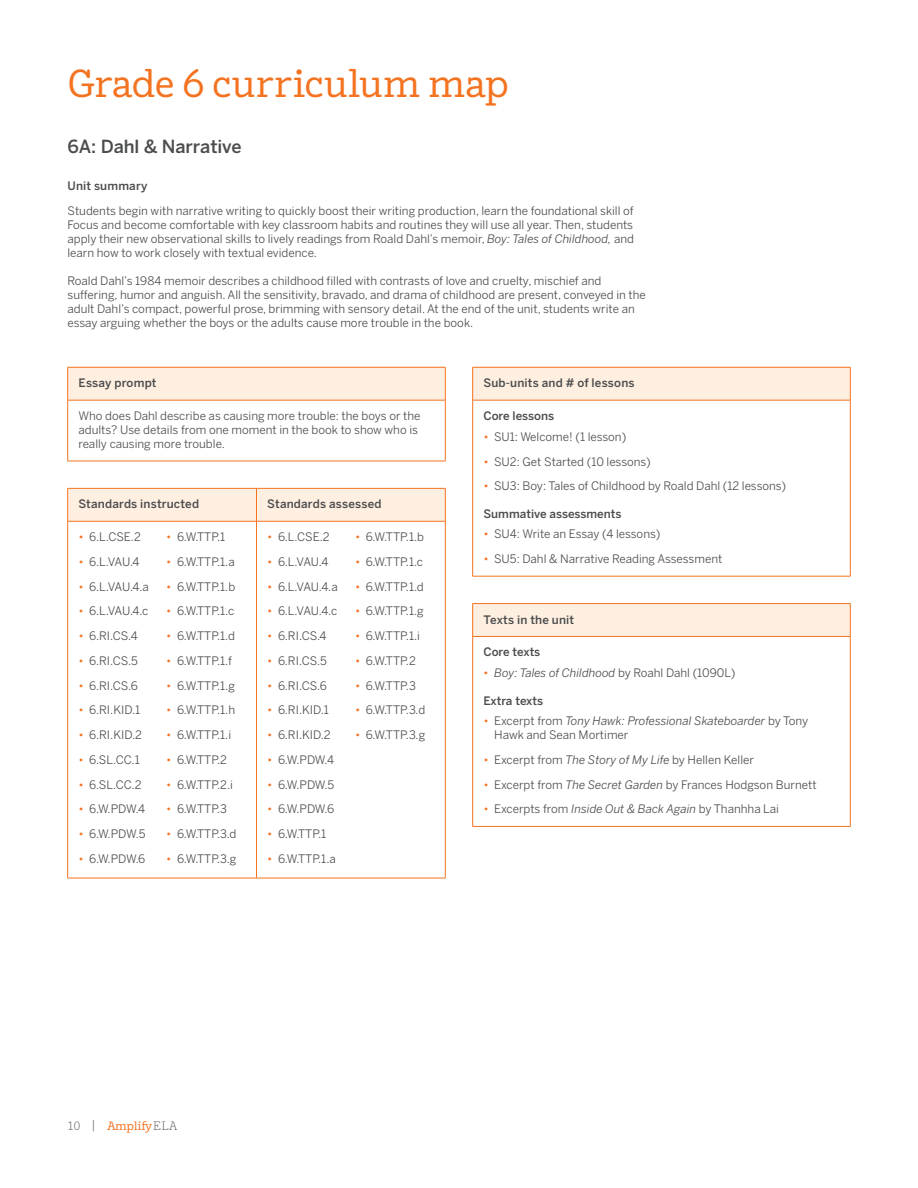
<style>
.page{position:relative;width:918px;height:1188px;background:#fff}
.page>*{position:absolute;margin:0;border:0;box-sizing:border-box;transform-origin:0 0}
.t1{font:39px "Amplify";color:#f47321}
.t2{font:500 18px "Benton Sans";letter-spacing:-.005em;color:#4b4c4d}
.t3{font:300 12px "Amplify";color:#4b4c4d}
.t4{font:11.7px/14px "Benton Sans";color:#4b4c4d}
.t5{font:500 11.7px "Benton Sans";letter-spacing:.01em;color:#4b4c4d}
.t6{font:italic 11.7px "Benton Sans";color:#4b4c4d}
.t7{font:500 11.7px "Benton Sans";letter-spacing:-.01em;color:#4b4c4d}
.s1{font-style:italic}
.s2{color:#f47321}
.s3{font-style:normal}
.s4{font-weight:400;color:#f47321}
</style>
<div class="page">
<div style="left:68px;top:489px;width:377px;height:32px;background:#feefe1"></div>
<hr style="left:68px;top:488px;width:188px;height:1px;background:#f47321">
<hr style="left:67px;top:489px;width:1px;height:32px;background:#f47321">
<hr style="left:256px;top:488px;width:190px;height:1px;background:#f47321">
<hr style="left:256px;top:489px;width:1px;height:32px;background:#f47321">
<hr style="left:445px;top:489px;width:1px;height:32px;background:#f47321">
<hr style="left:68px;top:521px;width:188px;height:1px;background:#f47321">
<hr style="left:67px;top:521px;width:1px;height:357px;background:#f47321">
<hr style="left:256px;top:521px;width:190px;height:1px;background:#f47321">
<hr style="left:256px;top:521px;width:1px;height:357px;background:#f47321">
<hr style="left:445px;top:521px;width:1px;height:357px;background:#f47321">
<hr style="left:68px;top:878px;width:188px;height:1px;background:#f47321">
<hr style="left:256px;top:878px;width:190px;height:1px;background:#f47321">
<div style="left:68px;top:367px;width:377px;height:33px;background:#feefe1"></div>
<hr style="left:68px;top:367px;width:378px;height:1px;background:#f47321">
<hr style="left:67px;top:367px;width:1px;height:33px;background:#f47321">
<hr style="left:445px;top:367px;width:1px;height:33px;background:#f47321">
<hr style="left:68px;top:400px;width:378px;height:1px;background:#f47321">
<hr style="left:67px;top:400px;width:1px;height:61px;background:#f47321">
<hr style="left:445px;top:400px;width:1px;height:61px;background:#f47321">
<hr style="left:68px;top:461px;width:378px;height:1px;background:#f47321">
<div style="left:473px;top:367px;width:377px;height:33px;background:#feefe1"></div>
<hr style="left:472px;top:367px;width:378px;height:1px;background:#f47321">
<hr style="left:472px;top:367px;width:1px;height:33px;background:#f47321">
<hr style="left:850px;top:367px;width:1px;height:33px;background:#f47321">
<hr style="left:472px;top:400px;width:378px;height:1px;background:#f47321">
<hr style="left:472px;top:400px;width:1px;height:176px;background:#f47321">
<hr style="left:850px;top:400px;width:1px;height:176px;background:#f47321">
<hr style="left:472px;top:576px;width:378px;height:1px;background:#f47321">
<div style="left:473px;top:604px;width:377px;height:32px;background:#feefe1"></div>
<hr style="left:472px;top:603px;width:378px;height:1px;background:#f47321">
<hr style="left:472px;top:604px;width:1px;height:32px;background:#f47321">
<hr style="left:850px;top:604px;width:1px;height:32px;background:#f47321">
<hr style="left:472px;top:636px;width:378px;height:1px;background:#f47321">
<hr style="left:472px;top:637px;width:1px;height:189px;background:#f47321">
<hr style="left:850px;top:637px;width:1px;height:189px;background:#f47321">
<hr style="left:472px;top:826px;width:378px;height:1px;background:#f47321">
<h1 class="t1" style="left:68px;top:60px;width:443px">Grade 6 curriculum map</h1>
<h2 class="t2" style="left:68px;top:136px;width:175px">6A: Dahl &amp; Narrative</h2>
<p class="t5" style="left:68px;top:178px;width:82px">Unit summary</p>
<p class="t4" style="left:68px;top:204px;width:568px;text-align:justify">Students begin with narrative writing to quickly boost their writing production, learn the foundational skill of Focus and become comfortable with key classroom habits and routines they will use all year. Then, students apply their new observational skills to lively readings from Roald Dahl’s memoir, <span class="s1">Boy: Tales of Childhood,</span> and learn how to work closely with textual evidence.</p>
<p class="t4" style="left:68px;top:274px;width:580px">Roald Dahl’s 1984 memoir describes a childhood filled with contrasts of love and cruelty, mischief and suffering, humor and anguish. All the sensitivity, bravado, and drama of childhood are present, conveyed in the adult Dahl’s compact, powerful prose, brimming with sensory detail. At the end of the unit, students write an essay arguing whether the boys or the adults cause more trouble in the book.</p>
<p class="t5" style="left:78px;top:376px;width:80px">Essay prompt</p>
<p class="t4" style="left:78px;top:409px;width:344px">Who does Dahl describe as causing more trouble: the boys or the adults? Use details from one moment in the book to show who is really causing more trouble.</p>
<p class="t5" style="left:78px;top:497px;width:122px">Standards instructed</p>
<p class="t5" style="left:267px;top:497px;width:116px">Standards assessed</p>
<p class="t4" style="left:78px;top:530px;width:64px"><span class="s2">•</span> 6.L.CSE.2</p>
<p class="t4" style="left:78px;top:555px;width:63px"><span class="s2">•</span> 6.L.VAU.4</p>
<p class="t4" style="left:78px;top:580px;width:72px"><span class="s2">•</span> 6.L.VAU.4.a</p>
<p class="t4" style="left:78px;top:604px;width:71px"><span class="s2">•</span> 6.L.VAU.4.c</p>
<p class="t4" style="left:78px;top:629px;width:61px"><span class="s2">•</span> 6.RI.CS.4</p>
<p class="t4" style="left:78px;top:654px;width:61px"><span class="s2">•</span> 6.RI.CS.5</p>
<p class="t4" style="left:78px;top:679px;width:61px"><span class="s2">•</span> 6.RI.CS.6</p>
<p class="t4" style="left:78px;top:703px;width:63px"><span class="s2">•</span> 6.RI.KID.1</p>
<p class="t4" style="left:78px;top:728px;width:65px"><span class="s2">•</span> 6.RI.KID.2</p>
<p class="t4" style="left:78px;top:753px;width:63px"><span class="s2">•</span> 6.SL.CC.1</p>
<p class="t4" style="left:78px;top:778px;width:65px"><span class="s2">•</span> 6.SL.CC.2</p>
<p class="t4" style="left:78px;top:802px;width:68px"><span class="s2">•</span> 6.W.PDW.4</p>
<p class="t4" style="left:78px;top:827px;width:69px"><span class="s2">•</span> 6.W.PDW.5</p>
<p class="t4" style="left:78px;top:852px;width:68px"><span class="s2">•</span> 6.W.PDW.6</p>
<p class="t4" style="left:355px;top:530px;width:71px"><span class="s2">•</span> 6.W.TTP.1.b</p>
<p class="t4" style="left:355px;top:555px;width:69px"><span class="s2">•</span> 6.W.TTP.1.c</p>
<p class="t4" style="left:355px;top:580px;width:70px"><span class="s2">•</span> 6.W.TTP.1.d</p>
<p class="t4" style="left:355px;top:604px;width:70px"><span class="s2">•</span> 6.W.TTP.1.g</p>
<p class="t4" style="left:355px;top:629px;width:66px"><span class="s2">•</span> 6.W.TTP.1.i</p>
<p class="t4" style="left:355px;top:654px;width:62px"><span class="s2">•</span> 6.W.TTP.2</p>
<p class="t4" style="left:355px;top:679px;width:62px"><span class="s2">•</span> 6.W.TTP.3</p>
<p class="t4" style="left:355px;top:703px;width:72px"><span class="s2">•</span> 6.W.TTP.3.d</p>
<p class="t4" style="left:355px;top:728px;width:72px"><span class="s2">•</span> 6.W.TTP.3.g</p>
<p class="t4" style="left:166px;top:530px;width:61px"><span class="s2">•</span> 6.W.TTP.1</p>
<p class="t4" style="left:166px;top:555px;width:70px"><span class="s2">•</span> 6.W.TTP.1.a</p>
<p class="t4" style="left:166px;top:580px;width:71px"><span class="s2">•</span> 6.W.TTP.1.b</p>
<p class="t4" style="left:166px;top:604px;width:69px"><span class="s2">•</span> 6.W.TTP.1.c</p>
<p class="t4" style="left:166px;top:629px;width:70px"><span class="s2">•</span> 6.W.TTP.1.d</p>
<p class="t4" style="left:166px;top:654px;width:67px"><span class="s2">•</span> 6.W.TTP.1.f</p>
<p class="t4" style="left:166px;top:679px;width:70px"><span class="s2">•</span> 6.W.TTP.1.g</p>
<p class="t4" style="left:166px;top:703px;width:70px"><span class="s2">•</span> 6.W.TTP.1.h</p>
<p class="t4" style="left:166px;top:728px;width:66px"><span class="s2">•</span> 6.W.TTP.1.i</p>
<p class="t4" style="left:166px;top:753px;width:62px"><span class="s2">•</span> 6.W.TTP.2</p>
<p class="t4" style="left:166px;top:778px;width:68px"><span class="s2">•</span> 6.W.TTP.2.i</p>
<p class="t4" style="left:166px;top:802px;width:62px"><span class="s2">•</span> 6.W.TTP.3</p>
<p class="t4" style="left:166px;top:827px;width:72px"><span class="s2">•</span> 6.W.TTP.3.d</p>
<p class="t4" style="left:166px;top:852px;width:72px"><span class="s2">•</span> 6.W.TTP.3.g</p>
<p class="t4" style="left:267px;top:530px;width:64px"><span class="s2">•</span> 6.L.CSE.2</p>
<p class="t4" style="left:267px;top:555px;width:63px"><span class="s2">•</span> 6.L.VAU.4</p>
<p class="t4" style="left:267px;top:580px;width:72px"><span class="s2">•</span> 6.L.VAU.4.a</p>
<p class="t4" style="left:267px;top:604px;width:71px"><span class="s2">•</span> 6.L.VAU.4.c</p>
<p class="t4" style="left:267px;top:629px;width:61px"><span class="s2">•</span> 6.RI.CS.4</p>
<p class="t4" style="left:267px;top:654px;width:61px"><span class="s2">•</span> 6.RI.CS.5</p>
<p class="t4" style="left:267px;top:679px;width:61px"><span class="s2">•</span> 6.RI.CS.6</p>
<p class="t4" style="left:267px;top:703px;width:63px"><span class="s2">•</span> 6.RI.KID.1</p>
<p class="t4" style="left:267px;top:728px;width:65px"><span class="s2">•</span> 6.RI.KID.2</p>
<p class="t4" style="left:267px;top:753px;width:68px"><span class="s2">•</span> 6.W.PDW.4</p>
<p class="t4" style="left:267px;top:778px;width:69px"><span class="s2">•</span> 6.W.PDW.5</p>
<p class="t4" style="left:267px;top:802px;width:68px"><span class="s2">•</span> 6.W.PDW.6</p>
<p class="t4" style="left:267px;top:827px;width:61px"><span class="s2">•</span> 6.W.TTP.1</p>
<p class="t4" style="left:267px;top:852px;width:70px"><span class="s2">•</span> 6.W.TTP.1.a</p>
<p class="t5" style="left:483px;top:376px;width:153px">Sub-units and # of lessons</p>
<p class="t7" style="left:483px;top:409px;width:72px">Core lessons</p>
<p class="t4" style="left:483px;top:430px;width:144px"><span class="s2">•</span> SU1: Welcome! (1 lesson)</p>
<p class="t4" style="left:483px;top:454px;width:169px"><span class="s2">•</span> SU2: Get Started (10 lessons)</p>
<p class="t4" style="left:483px;top:479px;width:304px"><span class="s2">•</span> SU3: Boy: Tales of Childhood by Roald Dahl (12 lessons)</p>
<p class="t5" style="left:483px;top:506px;width:140px">Summative assessments</p>
<p class="t4" style="left:483px;top:527px;width:178px"><span class="s2">•</span> SU4: Write an Essay (4 lessons)</p>
<p class="t4" style="left:483px;top:552px;width:241px"><span class="s2">•</span> SU5: Dahl &amp; Narrative Reading Assessment</p>
<p class="t5" style="left:483px;top:612px;width:92px">Texts in the unit</p>
<p class="t5" style="left:483px;top:645px;width:58px">Core texts</p>
<p class="t6" style="left:483px;top:666px;width:253px"><span class="s2">•</span> Boy: Tales of Childhood <span class="s3">by Roahl Dahl (1090L)</span></p>
<p class="t5" style="left:483px;top:693px;width:61px">Extra texts</p>
<p class="t4" style="left:494px;top:714px;width:315px;text-indent:-11px"><span class="s2">•</span> Excerpt from <span class="s1">Tony Hawk: Professional Skateboarder</span> by Tony<br>Hawk and Sean Mortimer</p>
<p class="t4" style="left:483px;top:753px;width:272px"><span class="s2">•</span> Excerpt from <span class="s1">The Story of My Life</span> by Hellen Keller</p>
<p class="t4" style="left:483px;top:778px;width:335px"><span class="s2">•</span> Excerpt from <span class="s1">The Secret Garden</span> by Frances Hodgson Burnett</p>
<p class="t4" style="left:483px;top:802px;width:297px"><span class="s2">•</span> Excerpts from <span class="s1">Inside Out &amp; Back Again</span> by Thanhha Lai</p>
<p class="t3" style="left:68px;top:1118px;width:111px">10 | <span class="s4">¬</span>ELA</p>
</div>
